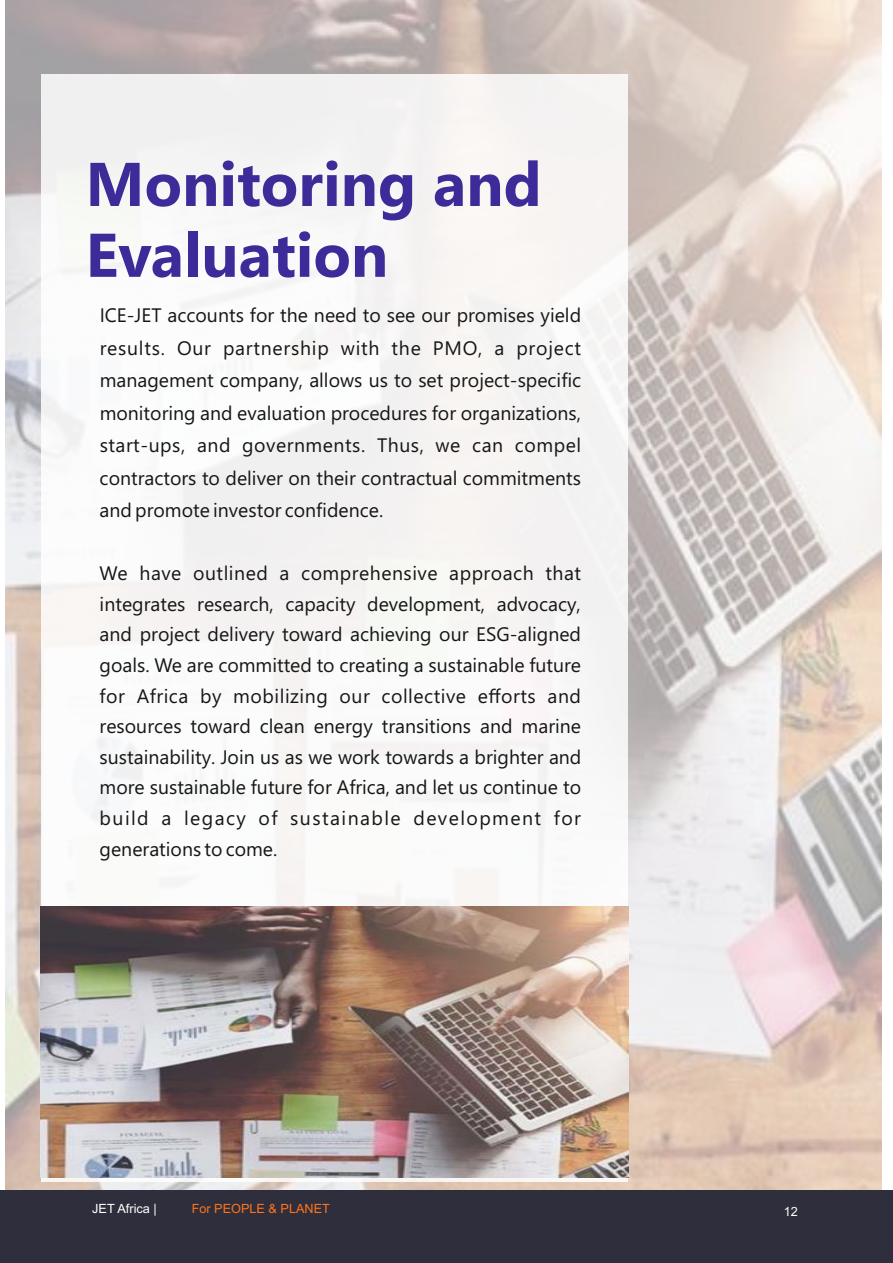
<style>
.page{position:relative;width:893px;height:1263px;background:#fff}
.page>*{position:absolute;margin:0;border:0;box-sizing:border-box;transform-origin:0 0}
.t1{font:700 61.65px/70.8px "Segoe UI";color:#3c2b99}
.t2{font:19.5px/30.6px "Segoe UI";color:#151616;text-align:justify}
.t3{font:12.75px "Arial";color:#ff731d}
.t4{font:12.75px "Arial";color:#fff}
</style>
<div class="page">
<img style="left:6px;top:0;width:875px;height:1190px">
<div style="left:0;top:1190px;width:893px;height:73px;background:#2e2e3c"></div>
<div style="left:41px;top:74px;width:586px;height:1107px;background:#f8f6f5"></div>
<img style="left:40px;top:907px;width:589px;height:271px">
<h1 class="t1" style="left:85px;top:155px;width:458px">Monitoring and<br>Evaluation</h1>
<p class="t2" style="left:100px;top:301px;width:483px;line-height:32.4px">ICE-JET accounts for the need to see our promises yield results. Our partnership with the PMO, a project management company, allows us to set project-specific monitoring and evaluation procedures for organizations, start-ups, and governments. Thus, we can compel contractors to deliver on their contractual commitments and promote investor confidence.</p>
<p class="t2" style="left:100px;top:560px;width:483px">We have outlined a comprehensive approach that integrates research, capacity development, advocacy, and project delivery toward achieving our ESG-aligned goals. We are committed to creating a sustainable future for Africa by mobilizing our collective efforts and resources toward clean energy transitions and marine sustainability. Join us as we work towards a brighter and more sustainable future for Africa, and let us continue to build a legacy of sustainable development for generations to come.</p>
<p class="t4" style="left:92px;top:1203px;width:66px">JET Africa |</p>
<p class="t3" style="left:192px;top:1203px;width:140px">For PEOPLE &amp; PLANET</p>
<p class="t4" style="left:784px;top:1207px;width:16px">12</p>
</div>
